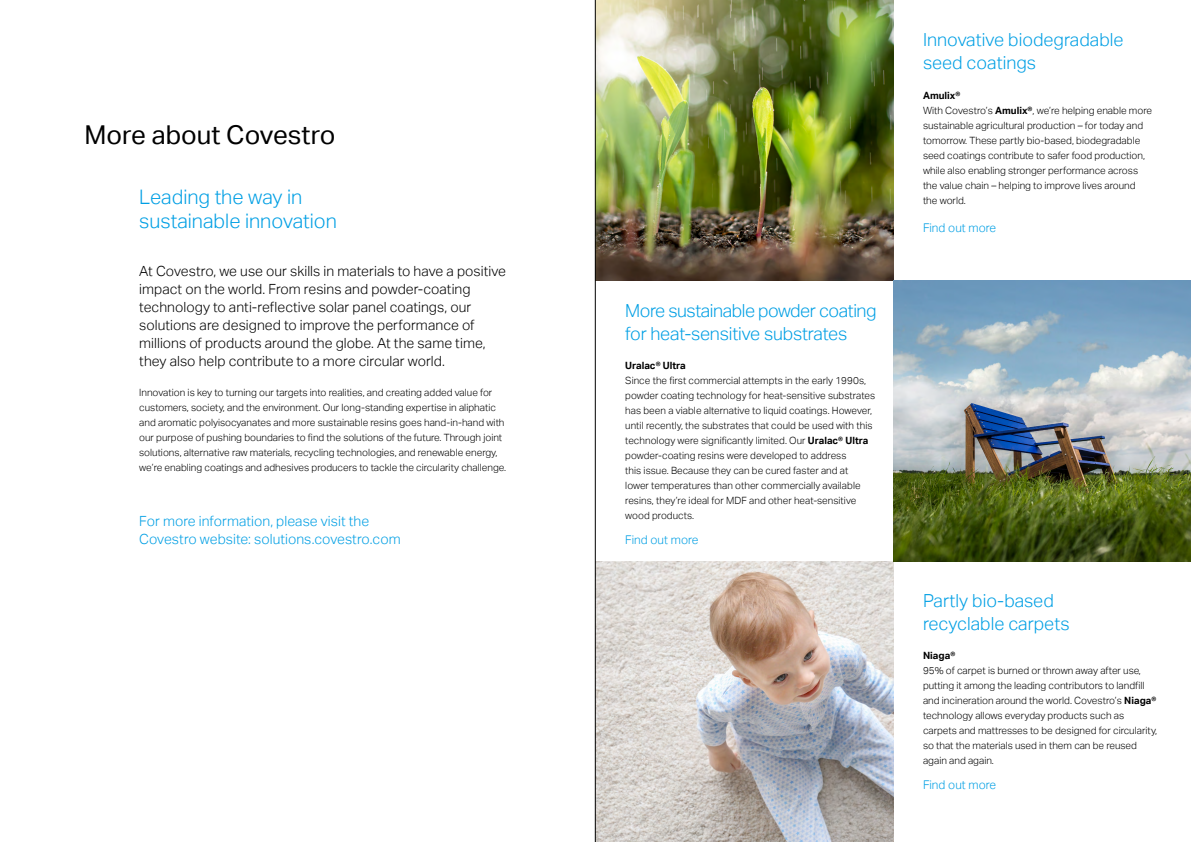
<style>
.page{position:relative;width:1191px;height:842px;background:#fff}
.page>*{position:absolute;margin:0;border:0;box-sizing:border-box;transform-origin:0 0}
.t1{font:26px "Aktiv Grotesk";letter-spacing:-.005em;color:#000}
.t2{font:300 20px/24px "Aktiv Grotesk";color:#009fe4}
.t3{font:300 18px/23px "Aktiv Grotesk";letter-spacing:-.01em;color:#009fe4}
.t4{font:300 14px/18px "Aktiv Grotesk";letter-spacing:.005em;color:#000}
.t5{font:300 14px/18px "Aktiv Grotesk";letter-spacing:.005em;color:#009fe4}
.t6{font:300 12px "Aktiv Grotesk";letter-spacing:.005em;color:#009fe4}
.t7{font:300 10px/15px "Aktiv Grotesk";color:#000}
.t8{font:700 10px "Aktiv Grotesk";color:#000}
.s1{font-weight:700}
</style>
<div class="page">
<img style="left:596px;top:561px;width:297px;height:281px">
<img style="left:596px;top:0;width:297px;height:281px">
<img style="left:893px;top:281px;width:298px;height:280px">
<hr style="left:595px;top:0;width:1px;height:842px;background:#000">
<h1 class="t1" style="left:84px;top:120px;width:252px">More about Covestro</h1>
<h2 class="t2" style="left:139px;top:185px;width:199px">Leading the way in sustainable innovation</h2>
<p class="t4" style="left:139px;top:262px;width:368px">At Covestro, we use our skills in materials to have a positive impact on the world. From resins and powder-coating technology to anti-reflective solar panel coatings, our solutions are designed to improve the performance of millions of products around the globe. At the same time, they also help contribute to a more circular world.</p>
<p class="t7" style="left:139px;top:385px;width:368px">Innovation is key to turning our targets into realities, and creating added value for customers, society, and the environment. Our long-standing expertise in aliphatic and aromatic polyisocyanates and more sustainable resins goes hand-in-hand with our purpose of pushing boundaries to find the solutions of the future. Through joint solutions, alternative raw materials, recycling technologies, and renewable energy, we’re enabling coatings and adhesives producers to tackle the circularity challenge.</p>
<h3 class="t5" style="left:139px;top:512px;width:263px">For more information, please visit the<br>Covestro website: solutions.covestro.com</h3>
<h3 class="t3" style="left:625px;top:299px;width:253px">More sustainable powder coating for heat-sensitive substrates</h3>
<p class="t8" style="left:625px;top:360px;width:62px">Uralac® Ultra</p>
<p class="t7" style="left:625px;top:373px;width:251px">Since the first commercial attempts in the early 1990s, powder coating technology for heat-sensitive substrates has been a viable alternative to liquid coatings. However, until recently, the substrates that could be used with this technology were significantly limited. Our <span class="s1">Uralac® Ultra </span>powder-coating resins were developed to address<br>this issue. Because they can be cured faster and at<br>lower temperatures than other commercially available resins, they’re ideal for MDF and other heat-sensitive wood products.</p>
<p class="t6" style="left:625px;top:532px;width:75px">Find out more</p>
<h3 class="t3" style="left:923px;top:28px;width:202px">Innovative biodegradable seed coatings</h3>
<p class="t7" style="left:923px;top:88px;width:230px"><span class="s1">Amulix®<br></span>With Covestro’s <span class="s1">Amulix®</span>, we’re helping enable more sustainable agricultural production – for today and tomorrow. These partly bio-based, biodegradable seed coatings contribute to safer food production, while also enabling stronger performance across the value chain – helping to improve lives around the world.</p>
<p class="t6" style="left:923px;top:221px;width:75px">Find out more</p>
<h3 class="t3" style="left:923px;top:589px;width:148px">Partly bio-based recyclable carpets</h3>
<p class="t8" style="left:923px;top:649px;width:34px">Niaga®</p>
<p class="t7" style="left:923px;top:662px;width:236px">95% of carpet is burned or thrown away after use, putting it among the leading contributors to landfill and incineration around the world. Covestro’s <span class="s1">Niaga® </span>technology allows everyday products such as carpets and mattresses to be designed for circularity, so that the materials used in them can be reused again and again.</p>
<p class="t6" style="left:923px;top:778px;width:75px">Find out more</p>
</div>
